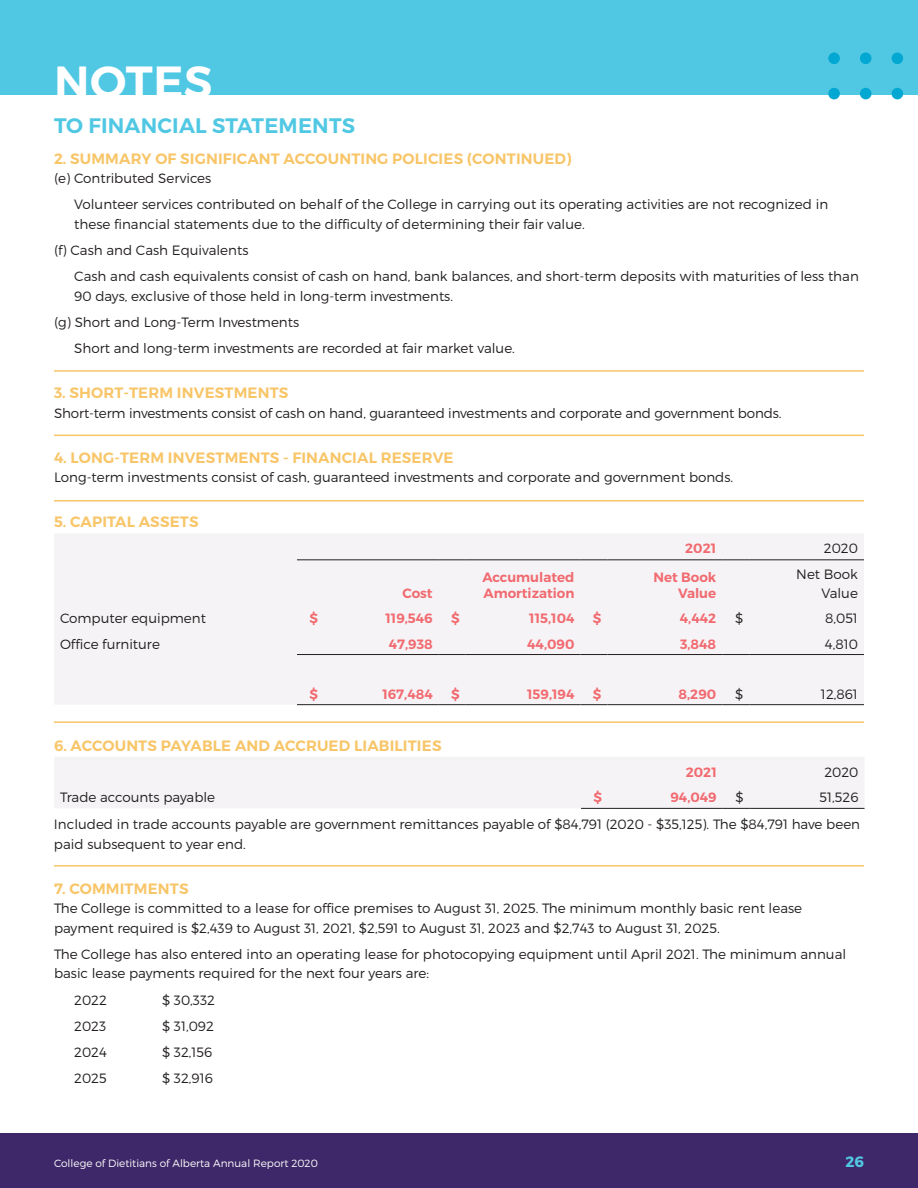
<style>
.page{position:relative;width:918px;height:1188px;background:#fff}
.page>*{position:absolute;margin:0;border:0;box-sizing:border-box;transform-origin:0 0}
.t1{font:600 45px "Montserrat";letter-spacing:.01em;color:#fff}
.t2{font:600 21px "Montserrat";letter-spacing:.01em;color:#51c8e3}
.t3{font:600 15px "Montserrat";letter-spacing:.01em;color:#f8c568}
.t4{font:700 15px "Montserrat";color:#51c8e3}
.t5{font:300 13.5px/19.5px "Montserrat";color:#231f20}
.t6{font:600 13.5px/16.2px "Montserrat";color:#f16a70}
.t7{font:300 10.5px "Montserrat";color:#fff}
</style>
<div class="page">
<div style="left:0;top:1134px;width:918px;height:54px;background:#3f2869"></div>
<div style="left:0;top:0;width:918px;height:94px;background:#51c8e3"></div>
<div style="left:892px;top:52px;width:11px;height:12px;background:#02a8d2;border-radius:50%"></div>
<div style="left:860px;top:52px;width:12px;height:12px;background:#02a8d2;border-radius:50%"></div>
<div style="left:828px;top:52px;width:12px;height:12px;background:#02a8d2;border-radius:50%"></div>
<div style="left:892px;top:88px;width:11px;height:11px;background:#02a8d2;border-radius:50%"></div>
<div style="left:860px;top:88px;width:12px;height:11px;background:#02a8d2;border-radius:50%"></div>
<div style="left:828px;top:88px;width:12px;height:11px;background:#02a8d2;border-radius:50%"></div>
<div style="left:54px;top:534px;width:810px;height:170px;background:#f5f3f5"></div>
<svg style="left:297px;top:654px;width:27px;height:1px"></svg>
<hr style="left:324px;top:654px;width:115px;height:1px;background:#231f20">
<svg style="left:439px;top:654px;width:27px;height:1px"></svg>
<hr style="left:466px;top:654px;width:114px;height:1px;background:#231f20">
<svg style="left:580px;top:654px;width:28px;height:1px"></svg>
<hr style="left:608px;top:654px;width:114px;height:1px;background:#231f20">
<svg style="left:722px;top:654px;width:27px;height:1px"></svg>
<hr style="left:749px;top:654px;width:115px;height:1px;background:#231f20">
<svg style="left:297px;top:704px;width:27px;height:1px"></svg>
<hr style="left:324px;top:704px;width:115px;height:1px;background:#231f20">
<svg style="left:439px;top:704px;width:27px;height:1px"></svg>
<hr style="left:466px;top:704px;width:114px;height:1px;background:#231f20">
<svg style="left:580px;top:704px;width:28px;height:1px"></svg>
<hr style="left:608px;top:704px;width:114px;height:1px;background:#231f20">
<svg style="left:722px;top:704px;width:27px;height:1px"></svg>
<hr style="left:749px;top:704px;width:115px;height:1px;background:#231f20">
<svg style="left:297px;top:560px;width:27px;height:1px"></svg>
<hr style="left:324px;top:560px;width:115px;height:1px;background:#231f20">
<svg style="left:439px;top:560px;width:27px;height:1px"></svg>
<hr style="left:466px;top:560px;width:114px;height:1px;background:#231f20">
<svg style="left:580px;top:560px;width:28px;height:1px"></svg>
<hr style="left:608px;top:560px;width:114px;height:1px;background:#231f20">
<svg style="left:722px;top:560px;width:27px;height:1px"></svg>
<hr style="left:749px;top:560px;width:115px;height:1px;background:#231f20">
<div style="left:54px;top:757px;width:811px;height:52px;background:#f5f3f5"></div>
<hr style="left:750px;top:808px;width:115px;height:1px;background:#231f20">
<hr style="left:54px;top:370px;width:810px;height:2px;background:#f8c568">
<hr style="left:54px;top:500px;width:810px;height:2px;background:#f8c568">
<hr style="left:54px;top:435px;width:810px;height:1px;background:#f8c568">
<hr style="left:54px;top:721px;width:810px;height:2px;background:#f8c568">
<hr style="left:54px;top:865px;width:810px;height:2px;background:#f8c568">
<h1 class="t1" style="left:54px;top:54px;width:160px">NOTES</h1>
<h2 class="t2" style="left:54px;top:112px;width:303px">TO FINANCIAL STATEMENTS</h2>
<p class="t3" style="left:54px;top:149px;width:519px">2. SUMMARY OF SIGNIFICANT ACCOUNTING POLICIES (CONTINUED)</p>
<p class="t5" style="left:74px;top:165px;width:755px;line-height:26.2px;text-indent:-20px">(e) Contributed Services<br>Volunteer services contributed on behalf of the College in carrying out its operating activities are not recognized in</p>
<p class="t5" style="left:54px;top:211px;width:532px;line-height:26.2px;text-indent:20px">these financial statements due to the difficulty of determining their fair value. (f) Cash and Cash Equivalents</p>
<p class="t5" style="left:74px;top:267px;width:786px">Cash and cash equivalents consist of cash on hand, bank balances, and short-term deposits with maturities of less than<br>90 days, exclusive of those held in long-term investments.</p>
<p class="t5" style="left:74px;top:309px;width:442px;line-height:26.2px;text-indent:-20px">(g) Short and Long-Term Investments<br>Short and long-term investments are recorded at fair market value.</p>
<p class="t3" style="left:54px;top:384px;width:236px">3. SHORT-TERM INVESTMENTS</p>
<p class="t5" style="left:54px;top:403px;width:729px">Short-term investments consist of cash on hand, guaranteed investments and corporate and government bonds.</p>
<p class="t3" style="left:54px;top:448px;width:401px">4. LONG-TERM INVESTMENTS - FINANCIAL RESERVE</p>
<p class="t5" style="left:54px;top:468px;width:681px">Long-term investments consist of cash, guaranteed investments and corporate and government bonds.</p>
<p class="t3" style="left:54px;top:513px;width:146px">5. CAPITAL ASSETS</p>
<p class="t6" style="left:685px;top:540px;width:32px">2021</p>
<p class="t5" style="left:824px;top:538px;width:36px">2020</p>
<p class="t6" style="left:403px;top:586px;width:32px">Cost</p>
<p class="t6" style="left:482px;top:569px;width:94px">Accumulated<br>Amortization</p>
<p class="t6" style="left:653px;top:569px;width:64px;text-align:right">Net Book<br>Value</p>
<p class="t5" style="left:796px;top:564px;width:63px;text-align:right">Net Book<br>Value</p>
<p class="t5" style="left:60px;top:609px;width:148px">Computer equipment</p>
<p class="t6" style="left:309px;top:611px;width:10px">$</p>
<p class="t6" style="left:385px;top:611px;width:49px">119,546</p>
<p class="t6" style="left:451px;top:611px;width:10px">$</p>
<p class="t6" style="left:529px;top:611px;width:47px">115,104</p>
<p class="t6" style="left:593px;top:611px;width:10px">$</p>
<p class="t6" style="left:680px;top:611px;width:38px">4,442</p>
<p class="t5" style="left:735px;top:609px;width:10px">$</p>
<p class="t5" style="left:825px;top:609px;width:34px">8,051</p>
<p class="t5" style="left:60px;top:634px;width:101px">Office furniture</p>
<p class="t6" style="left:389px;top:636px;width:45px">47,938</p>
<p class="t6" style="left:527px;top:636px;width:49px">44,090</p>
<p class="t6" style="left:680px;top:636px;width:38px">3,848</p>
<p class="t5" style="left:825px;top:634px;width:35px">4,810</p>
<p class="t6" style="left:309px;top:686px;width:10px">$</p>
<p class="t6" style="left:382px;top:686px;width:52px">167,484</p>
<p class="t6" style="left:451px;top:686px;width:10px">$</p>
<p class="t6" style="left:527px;top:686px;width:49px">159,194</p>
<p class="t6" style="left:593px;top:686px;width:10px">$</p>
<p class="t6" style="left:679px;top:686px;width:39px">8,290</p>
<p class="t5" style="left:735px;top:684px;width:10px">$</p>
<p class="t5" style="left:821px;top:684px;width:39px">12,861</p>
<p class="t3" style="left:54px;top:736px;width:389px">6. ACCOUNTS PAYABLE AND ACCRUED LIABILITIES</p>
<p class="t6" style="left:686px;top:764px;width:32px">2021</p>
<p class="t5" style="left:824px;top:762px;width:36px">2020</p>
<p class="t5" style="left:60px;top:788px;width:157px">Trade accounts payable</p>
<p class="t6" style="left:593px;top:790px;width:10px">$</p>
<p class="t6" style="left:670px;top:790px;width:48px">94,049</p>
<p class="t5" style="left:736px;top:788px;width:10px">$</p>
<p class="t5" style="left:54px;top:784px;width:808px;line-height:26.5px;text-align:right">51,526<br>Included in trade accounts payable are government remittances payable of $84,791 (2020 - $35,125). The $84,791 have been</p>
<p class="t5" style="left:54px;top:834px;width:193px">paid subsequent to year end.</p>
<p class="t3" style="left:54px;top:879px;width:136px">7. COMMITMENTS</p>
<p class="t5" style="left:54px;top:898px;width:750px">The College is committed to a lease for office premises to August 31, 2025. The minimum monthly basic rent lease payment required is $2,439 to August 31, 2021, $2,591 to August 31, 2023 and $2,743 to August 31, 2025.</p>
<p class="t5" style="left:54px;top:944px;width:794px">The College has also entered into an operating lease for photocopying equipment until April 2021. The minimum annual basic lease payments required for the next four years are:</p>
<p class="t5" style="left:74px;top:990px;width:34px">2022</p>
<p class="t5" style="left:162px;top:990px;width:55px">$ 30,332</p>
<p class="t5" style="left:74px;top:1016px;width:34px">2023</p>
<p class="t5" style="left:162px;top:1016px;width:53px">$ 31,092</p>
<p class="t5" style="left:74px;top:1042px;width:34px">2024</p>
<p class="t5" style="left:162px;top:1042px;width:52px">$ 32,156</p>
<p class="t5" style="left:74px;top:1068px;width:34px">2025</p>
<p class="t5" style="left:162px;top:1068px;width:52px">$ 32,916</p>
<p class="t7" style="left:54px;top:1157px;width:265px">College of Dietitians of Alberta Annual Report 2020</p>
<p class="t4" style="left:846px;top:1152px;width:20px">26</p>
</div>
